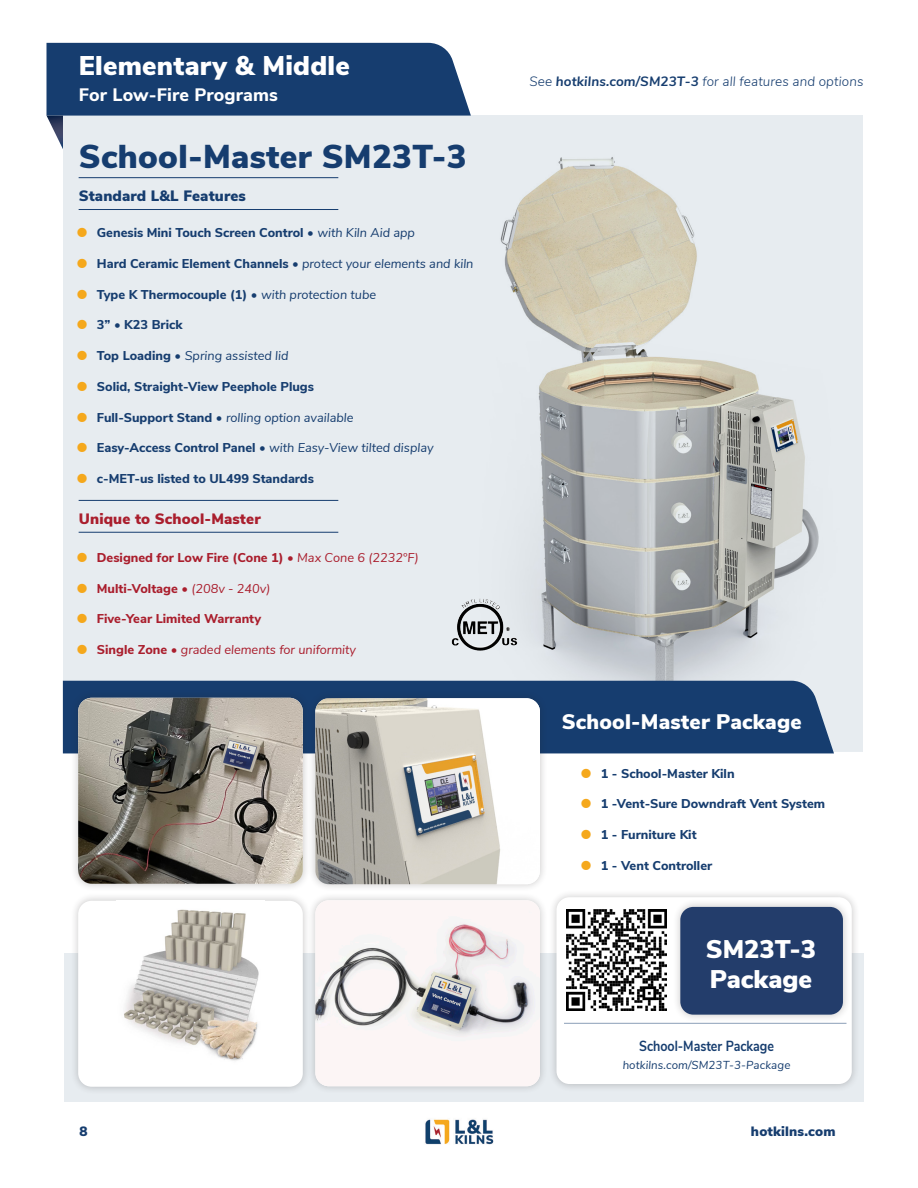
<style>
.page{position:relative;width:918px;height:1188px;background:#fff}
.page>*{position:absolute;margin:0;border:0;box-sizing:border-box;transform-origin:0 0}
.A-Major_Heading{font:900 33px "Nunito Sans";letter-spacing:.01em;color:#163d6f}
.A-Major_Heading-2{font:900 27px "Nunito Sans";letter-spacing:.01em;color:#fff}
.t1{font:900 25.5px/30.6px "Nunito Sans";color:#fff}
.A-Major_Heading-3{font:900 21px "Nunito Sans";letter-spacing:.01em;color:#fff}
.A-Major_Heading-4{font:800 18px "Nunito Sans";letter-spacing:.01em;color:#fff}
.A-Major_Heading-5{font:900 15px "Nunito Sans";letter-spacing:.01em;color:#aa1e2d}
.A-Major_Heading-6{font:900 15px "Nunito Sans";letter-spacing:.01em;color:#163d6f}
.Kiln_Page_Spec_Box{font:700 14.7px "Nunito Sans";color:#163d6f;scale:.85 1}
.A-Major_Heading-7{font:italic 300 13.5px "Nunito Sans";letter-spacing:.01em;color:#163d6f}
.t2{font:900 13.5px "Nunito Sans";letter-spacing:.015em;color:#163d6f}
.t3{font:800 12.75px "Nunito Sans";color:#163d6f}
.t4{font:italic 12.75px "Nunito Sans";color:#163d6f}
.t5{font:800 12.75px "Nunito Sans";color:#aa1e2d}
.t6{font:italic 12.75px "Nunito Sans";color:#aa1e2d}
.Kiln_Page_Spec_Box-2{font:italic 11.55px "Nunito Sans";letter-spacing:.01em;color:#163d6f}
.s1{font-weight:400;font-style:italic}
.s2{font-weight:800;font-style:normal}
.s3{font-weight:700}
</style>
<div class="page">
<img style="left:425px;top:1119px;width:69px;height:26px">
<svg style="left:63px;top:115px;width:800px;height:637px;background:#dadee0"></svg>
<svg style="left:46px;top:43px;width:425px;height:106px;background:#5b7799"></svg>
<hr style="left:79px;top:177px;width:259px;height:1px;background:#163d6f">
<hr style="left:79px;top:500px;width:259px;height:1px;background:#163d6f">
<hr style="left:79px;top:209px;width:259px;height:1px;background:#163d6f">
<hr style="left:79px;top:532px;width:259px;height:1px;background:#163d6f">
<div style="left:64px;top:953px;width:800px;height:148px;background:#e7ecf0"></div>
<div style="left:548px;top:889px;width:312px;height:203px;background:#231f20;opacity:.25"></div>
<div style="left:557px;top:897px;width:295px;height:187px;background:#fff;border-radius:13px"></div>
<hr style="left:564px;top:1023px;width:283px;height:1px;background:#163d6f">
<img style="left:566px;top:910px;width:100px;height:100px">
<div style="left:672px;top:899px;width:179px;height:124px;background:#231f20;opacity:.25"></div>
<div style="left:680px;top:907px;width:163px;height:108px;background:#233d6b;border-radius:13px"></div>
<div style="left:63px;top:681px;width:771px;height:72px;background:#163d6f"></div>
<div style="left:70px;top:690px;width:241px;height:202px;background:#231f20;opacity:.25"></div>
<img style="left:78px;top:698px;width:225px;height:186px">
<div style="left:307px;top:892px;width:241px;height:203px;background:#231f20;opacity:.25"></div>
<img style="left:315px;top:900px;width:225px;height:186px">
<div style="left:70px;top:892px;width:241px;height:203px;background:#231f20;opacity:.25"></div>
<div style="left:78px;top:901px;width:225px;height:186px;background:#fff;border-radius:14px"></div>
<img style="left:124px;top:909px;width:135px;height:152px">
<div style="left:307px;top:690px;width:241px;height:202px;background:#231f20;opacity:.25"></div>
<img style="left:315px;top:698px;width:225px;height:186px">
<img style="left:465px;top:599px;width:28px;height:6px">
<svg style="left:78px;top:228px;width:9px;height:9px"></svg>
<svg style="left:78px;top:259px;width:9px;height:9px"></svg>
<svg style="left:78px;top:289px;width:9px;height:10px"></svg>
<svg style="left:78px;top:320px;width:9px;height:9px"></svg>
<svg style="left:78px;top:351px;width:9px;height:9px"></svg>
<svg style="left:78px;top:382px;width:9px;height:9px"></svg>
<svg style="left:78px;top:412px;width:9px;height:10px"></svg>
<svg style="left:78px;top:443px;width:9px;height:9px"></svg>
<svg style="left:78px;top:474px;width:9px;height:9px"></svg>
<svg style="left:78px;top:553px;width:9px;height:9px"></svg>
<svg style="left:78px;top:583px;width:9px;height:10px"></svg>
<svg style="left:78px;top:614px;width:9px;height:9px"></svg>
<svg style="left:78px;top:645px;width:9px;height:9px"></svg>
<p class="A-Major_Heading-2" style="left:79px;top:46px;width:273px">Elementary &amp; Middle</p>
<p class="A-Major_Heading-4" style="left:79px;top:81px;width:201px">For Low-Fire Programs</p>
<p class="A-Major_Heading" style="left:79px;top:132px;width:389px">School-Master SM23T-3</p>
<p class="A-Major_Heading-6" style="left:79px;top:185px;width:169px">Standard L&amp;L Features</p>
<p class="t3" style="left:97px;top:223px;width:320px">Genesis Mini Touch Screen Control • <span class="s1">with Kiln Aid app</span></p>
<p class="t3" style="left:97px;top:254px;width:378px">Hard Ceramic Element Channels • <span class="s1">protect your elements and kiln</span></p>
<p class="t3" style="left:97px;top:285px;width:281px">Type K Thermocouple (1) • <span class="s1">with protection tube</span></p>
<p class="t3" style="left:97px;top:316px;width:87px">3” • K23 Brick</p>
<p class="t4" style="left:97px;top:346px;width:193px"><span class="s2">Top Loading •</span> Spring assisted lid</p>
<p class="t3" style="left:97px;top:377px;width:219px">Solid, Straight-View Peephole Plugs</p>
<p class="t4" style="left:97px;top:408px;width:258px"><span class="s2">Full-Support Stand •</span> rolling option available</p>
<p class="t4" style="left:97px;top:439px;width:338px"><span class="s2">Easy-Access Control Panel •</span> with Easy-View tilted display</p>
<p class="t3" style="left:97px;top:469px;width:219px">c-MET-us listed to UL499 Standards</p>
<p class="A-Major_Heading-5" style="left:79px;top:507px;width:183px">Unique to School-Master</p>
<p class="t5" style="left:97px;top:548px;width:324px">Designed for Low Fire (Cone 1) • <span class="s1">Max Cone 6 (2232°F)</span></p>
<p class="t5" style="left:97px;top:579px;width:175px">Multi-Voltage • <span class="s1">(208v - 240v)</span></p>
<p class="t5" style="left:97px;top:610px;width:166px">Five-Year Limited Warranty</p>
<p class="t6" style="left:97px;top:640px;width:261px"><span class="s2">Single Zone</span> • graded elements for uniformity</p>
<p class="A-Major_Heading-7" style="left:530px;top:72px;width:335px">See <span class="s3">hotkilns.com/SM23T-3</span> for all features and options</p>
<p class="A-Major_Heading-3" style="left:562px;top:706px;width:242px">School-Master Package</p>
<p class="t3" style="left:601px;top:764px;width:135px">1 - School-Master Kiln</p>
<p class="t3" style="left:601px;top:795px;width:226px">1 -Vent-Sure Downdraft Vent System</p>
<p class="t3" style="left:601px;top:825px;width:97px">1 - Furniture Kit</p>
<p class="t3" style="left:601px;top:856px;width:113px">1 - Vent Controller</p>
<p class="t1" style="left:706px;top:933px;width:112px">SM23T-3<br>Package</p>
<p class="Kiln_Page_Spec_Box" style="left:639px;top:1035px;width:160px">School-Master Package</p>
<p class="Kiln_Page_Spec_Box-2" style="left:623px;top:1056px;width:169px">hotkilns.com/SM23T-3-Package</p>
<p class="t2" style="left:80px;top:1121px;width:10px">8</p>
<p class="t2" style="left:751px;top:1121px;width:86px">hotkilns.com</p>
</div>
